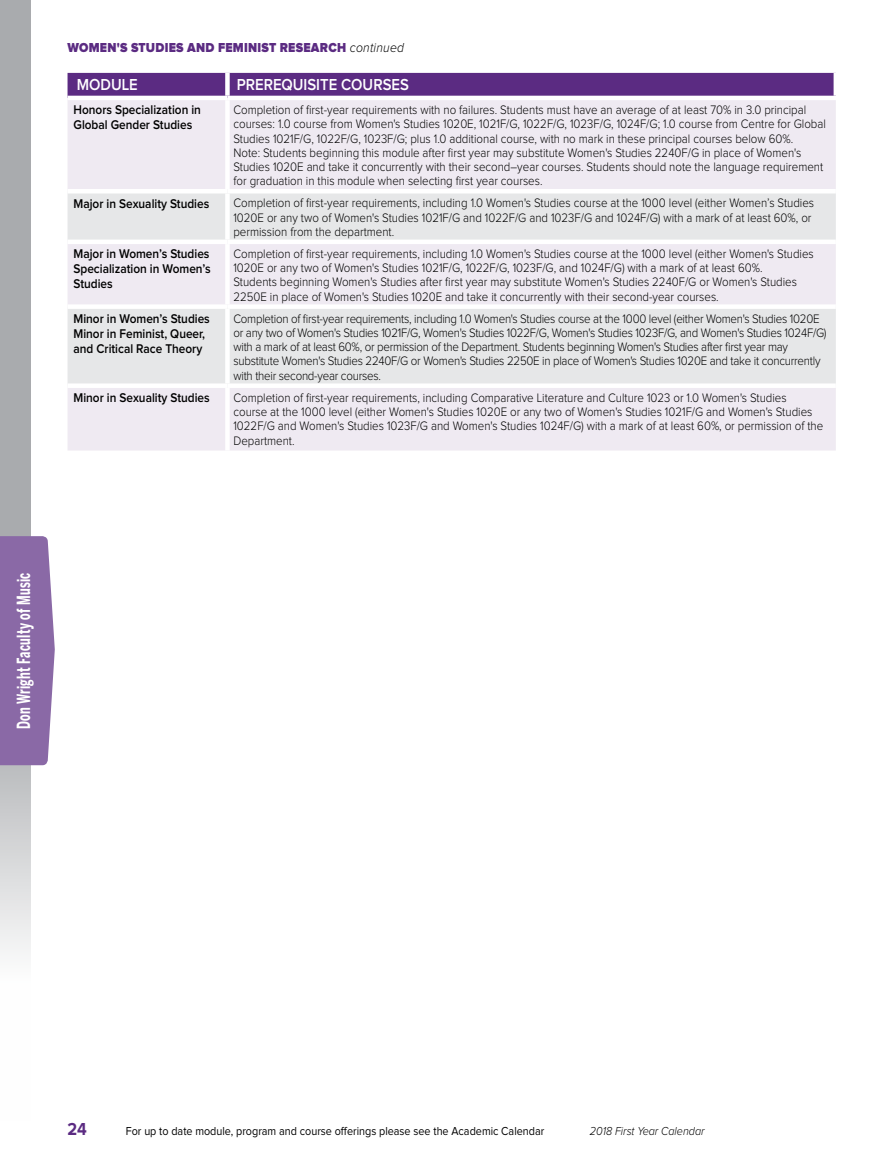
<style>
.page{position:relative;width:878px;height:1161px;background:#fff}
.page>*{position:absolute;margin:0;border:0;box-sizing:border-box;transform-origin:0 0}
.t1{font:700 18px "Benton Sans Cond";letter-spacing:.025em;color:#fff;scale:.7 1}
.t2{font:700 18px "Proxima Nova";color:#5b2b82;scale:.9 1}
.t3{font:600 16.5px "Proxima Nova";color:#fff;scale:.9 1}
.t4{font:900 13.5px "Proxima Nova";letter-spacing:.02em;color:#5b2b82;scale:.9 1}
.t5{font:600 13.2px/15.1px "Proxima Nova";color:#000;scale:.9 1}
.t6{font:300 12.75px/14.2px "Proxima Nova";color:#000;scale:.9 1}
.t7{font:300 12.75px/14.2px "Proxima Nova";letter-spacing:-.02em;color:#000;scale:.9 1}
.t8{font:12px "Proxima Nova";color:#000;scale:.9 1}
.t9{font:italic 300 12px "Proxima Nova";color:#000;scale:.9 1}
.s1{font-weight:300;font-style:italic;color:#000}
</style>
<div class="page">
<svg style="left:0;top:0;width:30px;height:953px;background:#b5b6b9"></svg>
<div style="left:0;top:536px;width:48px;height:229px;background:#8a69a6"></div>
<div style="left:68px;top:73px;width:765px;height:23px;background:#5b2b82"></div>
<div style="left:68px;top:100px;width:767px;height:351px;background:#efeaf2"></div>
<svg style="left:68px;top:194px;width:767px;height:189px;background:#e9e8eb"></svg>
<div style="left:225px;top:100px;width:5px;height:89px;background:#fff"></div>
<div style="left:68px;top:189px;width:159px;height:5px;background:#fff"></div>
<div style="left:227px;top:189px;width:608px;height:5px;background:#fff"></div>
<div style="left:225px;top:194px;width:5px;height:46px;background:#fff"></div>
<hr style="left:68px;top:240px;width:159px;height:4px;background:#fff">
<hr style="left:227px;top:240px;width:608px;height:4px;background:#fff">
<div style="left:225px;top:244px;width:5px;height:60px;background:#fff"></div>
<div style="left:68px;top:304px;width:159px;height:5px;background:#fff"></div>
<div style="left:227px;top:304px;width:608px;height:5px;background:#fff"></div>
<div style="left:225px;top:309px;width:5px;height:74px;background:#fff"></div>
<div style="left:68px;top:383px;width:159px;height:5px;background:#fff"></div>
<div style="left:227px;top:383px;width:608px;height:5px;background:#fff"></div>
<div style="left:225px;top:388px;width:5px;height:63px;background:#fff"></div>
<div style="left:225px;top:73px;width:5px;height:23px;background:#fff"></div>
<p class="t4" style="left:68px;top:41px;width:375px">WOMEN'S STUDIES AND FEMINIST RESEARCH <span class="s1">continued</span></p>
<p class="t3" style="left:77px;top:77px;width:69px">MODULE</p>
<p class="t3" style="left:237px;top:77px;width:193px">PREREQUISITE COURSES</p>
<p class="t5" style="left:74px;top:103px;width:143px">Honors Specialization in<br>Global Gender Studies</p>
<p class="t6" style="left:233px;top:103px;width:659px">Completion of first-year requirements with no failures. Students must have an average of at least 70% in 3.0 principal courses: 1.0 course from Women's Studies 1020E, 1021F/G, 1022F/G, 1023F/G, 1024F/G; 1.0 course from Centre for Global Studies 1021F/G, 1022F/G, 1023F/G; plus 1.0 additional course, with no mark in these principal courses below 60%.<br>Note: Students beginning this module after first year may substitute Women's Studies 2240F/G in place of Women's Studies 1020E and take it concurrently with their second–year courses. Students should note the language requirement for graduation in this module when selecting first year courses.</p>
<p class="t5" style="left:74px;top:196px;width:152px">Major in Sexuality Studies</p>
<p class="t6" style="left:233px;top:197px;width:646px">Completion of first-year requirements, including 1.0 Women's Studies course at the 1000 level (either Women’s Studies<br>1020E or any two of Women's Studies 1021F/G and 1022F/G and 1023F/G and 1024F/G) with a mark of at least 60%, or permission from the department.</p>
<p class="t5" style="left:74px;top:247px;width:154px;text-align:justify">Major in Women’s Studies Specialization in Women’s Studies</p>
<p class="t6" style="left:233px;top:247px;width:646px">Completion of first-year requirements, including 1.0 Women's Studies course at the 1000 level (either Women's Studies 1020E or any two of Women's Studies 1021F/G, 1022F/G, 1023F/G, and 1024F/G) with a mark of at least 60%.<br>Students beginning Women's Studies after first year may substitute Women's Studies 2240F/G or Women's Studies 2250E in place of Women's Studies 1020E and take it concurrently with their second-year courses.</p>
<p class="t5" style="left:74px;top:312px;width:153px">Minor in Women’s Studies<br>Minor in Feminist, Queer, and Critical Race Theory</p>
<p class="t7" style="left:233px;top:312px;width:660px">Completion of first-year requirements, including 1.0 Women's Studies course at the 1000 level (either Women's Studies 1020E or any two of Women's Studies 1021F/G, Women's Studies 1022F/G, Women's Studies 1023F/G, and Women's Studies 1024F/G) with a mark of at least 60%, or permission of the Department. Students beginning Women's Studies after first year may substitute Women's Studies 2240F/G or Women's Studies 2250E in place of Women's Studies 1020E and take it concurrently with their second-year courses.</p>
<p class="t5" style="left:74px;top:391px;width:153px">Minor in Sexuality Studies</p>
<p class="t6" style="left:233px;top:391px;width:656px">Completion of first-year requirements, including Comparative Literature and Culture 1023 or 1.0 Women's Studies course at the 1000 level (either Women's Studies 1020E or any two of Women's Studies 1021F/G and Women's Studies 1022F/G and Women's Studies 1023F/G and Women's Studies 1024F/G) with a mark of at least 60%, or permission of the Department.</p>
<h1 class="t1" style="left:13px;top:729px;width:225px;rotate:-90deg">Don Wright Faculty of Music</h1>
<h1 class="t2" style="left:68px;top:1120px;width:23px">24</h1>
<p class="t8" style="left:126px;top:1125px;width:466px">For up to date module, program and course offerings please see the Academic Calendar</p>
<p class="t9" style="left:590px;top:1125px;width:129px">2018 First Year Calendar</p>
</div>
